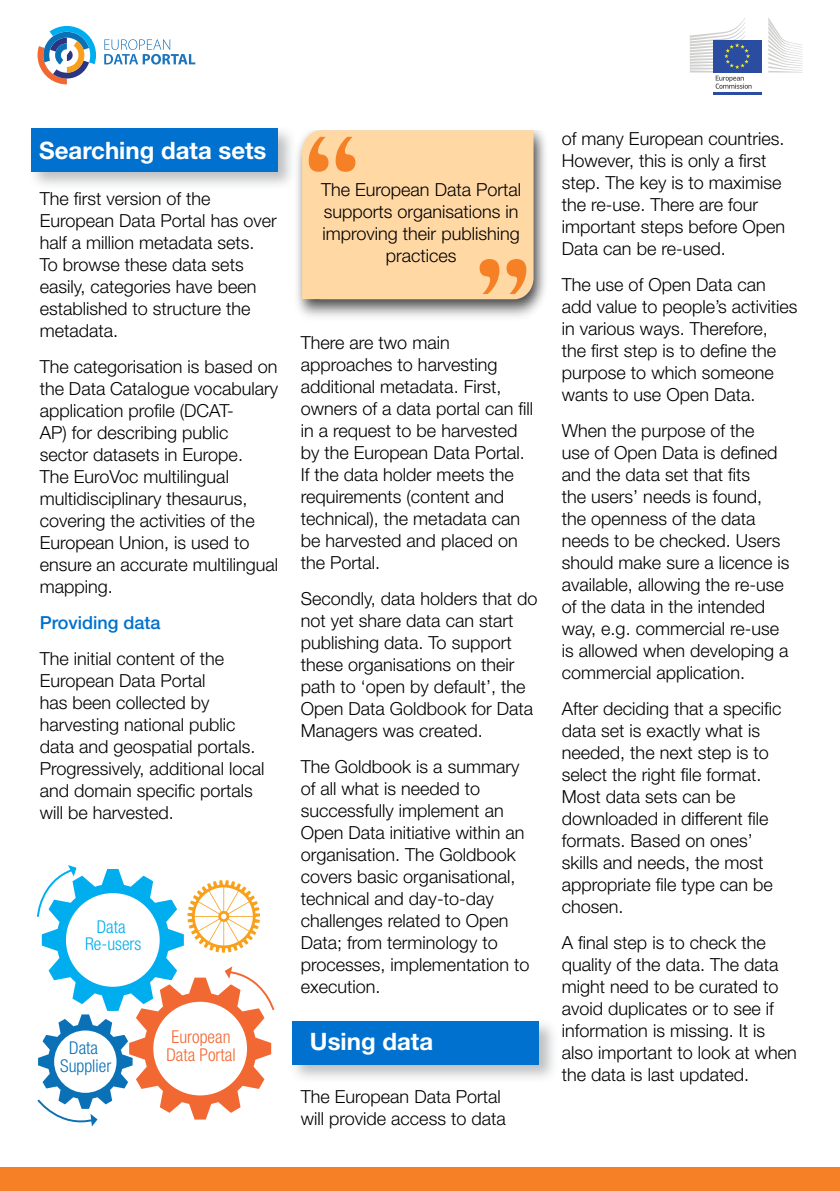
<style>
.page{position:relative;width:840px;height:1191px;background:#fff}
.page>*{position:absolute;margin:0;border:0;box-sizing:border-box;transform-origin:0 0}
.NEW{font:700 24px "Helvetica Neue";color:#fff}
.NEW-2{font:300 18px/22px "Helvetica Neue";color:#000}
.NEW-3{font:500 18px "Helvetica Neue";color:#0071ce}
.t1{font:300 condensed 17.6px/17.6px "Helvetica Neue";color:#f26832}
.t2{font:300 condensed 17.6px/17.6px "Helvetica Neue";color:#00aeef;text-align:center}
.t3{font:300 condensed 17.6px/17.6px "Helvetica Neue";color:#0b71b6;text-align:center}
</style>
<div class="page">
<div style="left:288px;top:1017px;width:269px;height:66px;background:#a7a9ac;opacity:.75"></div>
<div style="left:292px;top:1021px;width:247px;height:43px;background:#0071ce"></div>
<div style="left:28px;top:125px;width:269px;height:66px;background:#a7a9ac;opacity:.75"></div>
<div style="left:31px;top:128px;width:247px;height:44px;background:#0071ce"></div>
<div style="left:0;top:1167px;width:839px;height:24px;background:#f58025"></div>
<div style="left:712px;top:40px;width:49px;height:32px;background:#2a4da1"></div>
<hr style="left:712px;top:92px;width:49px;height:3px;background:#2a4da1">
<svg style="left:768px;top:18px;width:34px;height:54px"></svg>
<svg style="left:689px;top:18px;width:62px;height:71px"></svg>
<svg style="left:104px;top:39px;width:91px;height:26px"></svg>
<svg style="left:38px;top:26px;width:58px;height:58px"></svg>
<img style="left:289px;top:130px;width:257px;height:187px">
<div style="left:302px;top:130px;width:231px;height:169px;background:#ffd8a4"></div>
<svg style="left:37px;top:865px;width:237px;height:262px"></svg>
<p class="NEW" style="left:39px;top:135px;width:229px">Searching data sets</p>
<p class="NEW-2" style="left:40px;top:187px;width:238px">The first version of the<br>European Data Portal has over half a million metadata sets.<br>To browse these data sets easily, categories have been established to structure the metadata.</p>
<p class="NEW-2" style="left:40px;top:355px;width:240px">The categorisation is based on the Data Catalogue vocabulary application profile (DCAT-<br>AP) for describing public sector datasets in Europe.<br>The EuroVoc multilingual multidisciplinary thesaurus, covering the activities of the<br>European Union, is used to ensure an accurate multilingual mapping.</p>
<p class="NEW-3" style="left:40px;top:612px;width:122px">Providing data</p>
<p class="NEW-2" style="left:40px;top:647px;width:226px">The initial content of the<br>European Data Portal<br>has been collected by harvesting national public data and geospatial portals.<br>Progressively, additional local and domain specific portals will be harvested.</p>
<p class="t2" style="left:85px;top:917px;width:58px">Data<br>Re-users</p>
<p class="t3" style="left:60px;top:1039px;width:52px">Data<br>Supplier</p>
<p class="t1" style="left:166px;top:1027px;width:71px">European<br>Data Portal</p>
<p class="NEW-2" style="left:321px;top:178px;width:201px;text-align:center">The European Data Portal supports organisations in improving their publishing practices</p>
<p class="NEW-2" style="left:300px;top:331px;width:234px">There are two main approaches to harvesting additional metadata. First, owners of a data portal can fill in a request to be harvested by the European Data Portal.<br>If the data holder meets the requirements (content and technical), the metadata can be harvested and placed on the Portal.</p>
<p class="NEW-2" style="left:300px;top:587px;width:238px">Secondly, data holders that do not yet share data can start publishing data. To support these organisations on their path to ‘open by default’, the<br>Open Data Goldbook for Data<br>Managers was created.</p>
<p class="NEW-2" style="left:300px;top:755px;width:230px">The Goldbook is a summary of all what is needed to successfully implement an<br>Open Data initiative within an organisation. The Goldbook covers basic organisational, technical and day-to-day challenges related to Open<br>Data; from terminology to processes, implementation to execution.</p>
<p class="NEW" style="left:310px;top:1026px;width:125px">Using data</p>
<p class="NEW-2" style="left:300px;top:1085px;width:206px">The European Data Portal will provide access to data</p>
<p class="NEW-2" style="left:561px;top:127px;width:225px">of many European countries.<br>However, this is only a first step. The key is to maximise the re-use. There are four important steps before Open<br>Data can be re-used.</p>
<p class="NEW-2" style="left:561px;top:273px;width:237px">The use of Open Data can add value to people’s activities in various ways. Therefore,<br>the first step is to define the purpose to which someone wants to use Open Data.</p>
<p class="NEW-2" style="left:561px;top:419px;width:229px">When the purpose of the<br>use of Open Data is defined and the data set that fits<br>the users’ needs is found, the openness of the data needs to be checked. Users should make sure a licence is available, allowing the re-use of the data in the intended way, e.g. commercial re-use is allowed when developing a commercial application.</p>
<p class="NEW-2" style="left:561px;top:697px;width:221px">After deciding that a specific data set is exactly what is needed, the next step is to select the right file format.<br>Most data sets can be downloaded in different file formats. Based on ones’ skills and needs, the most appropriate file type can be chosen.</p>
<p class="NEW-2" style="left:561px;top:931px;width:236px">A final step is to check the quality of the data. The data might need to be curated to avoid duplicates or to see if information is missing. It is also important to look at when the data is last updated.</p>
</div>
